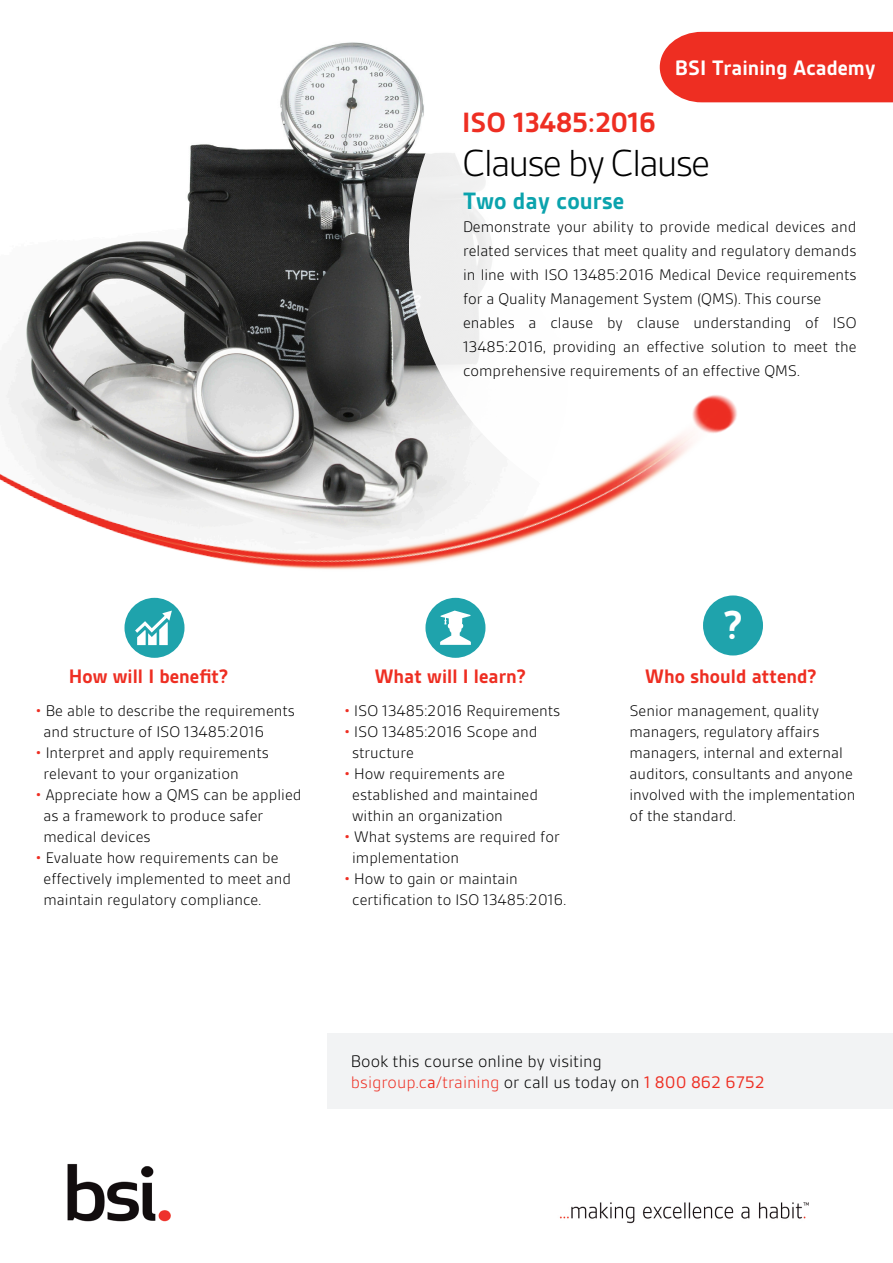
<style>
.page{position:relative;width:893px;height:1263px;background:#fff}
.page>*{position:absolute;margin:0;border:0;box-sizing:border-box;transform-origin:0 0}
.t1{font:700 43.5px "BSI Gesta";color:#fff}
.t2{font:300 40.5px "BSI Gesta";letter-spacing:-.05em;color:#000}
.t3{font:700 30px "BSI Gesta";color:#ee2e22}
.t4{font:700 25.5px "BSI Gesta";color:#0ba3ad}
.t5{font:700 22.5px "BSI Gesta";color:#fff}
.t6{font:700 21px "BSI Gesta";color:#ee2e22}
.t7{font:300 18px/21.6px "BSI Gesta";color:#000}
.t8{font:300 16.5px/24px "BSI Gesta";color:#000;text-align:justify}
.s1{color:#ee2e22}
.s2{font-weight:400;color:#ee2e22}
</style>
<div class="page">
<div style="left:327px;top:1033px;width:566px;height:76px;background:#f2f3f4"></div>
<img style="left:291px;top:42px;width:118px;height:30px">
<img style="left:0;top:72px;width:792px;height:586px">
<div style="left:124px;top:598px;width:60px;height:60px;background:#1fa3ac;border-radius:50%"></div>
<svg style="left:135px;top:611px;width:37px;height:34px"></svg>
<div style="left:425px;top:598px;width:60px;height:60px;background:#1fa3ac;border-radius:50%"></div>
<svg style="left:440px;top:611px;width:31px;height:34px"></svg>
<div style="left:703px;top:595px;width:60px;height:60px;background:#1fa3ac;border-radius:50%"></div>
<div style="left:660px;top:32px;width:233px;height:70px;background:#ee2e22"></div>
<img style="left:67px;top:1164px;width:104px;height:58px">
<img style="left:559px;top:1202px;width:250px;height:22px">
<p class="t3" style="left:462px;top:107px;width:195px">ISO 13485:2016</p>
<p class="t5" style="left:675px;top:56px;width:203px">BSI Training Academy</p>
<p class="t2" style="left:463px;top:142px;width:249px">Clause by Clause</p>
<p class="t4" style="left:463px;top:188px;width:163px">Two day course</p>
<p class="t8" style="left:463px;top:215px;width:395px">Demonstrate your ability to provide medical devices and related services that meet quality and regulatory demands in line with ISO 13485:2016 Medical Device requirements for a Quality Management System (QMS). This course</p>
<p class="t8" style="left:463px;top:311px;width:395px">enables a clause by clause understanding of ISO 13485:2016, providing an effective solution to meet the comprehensive requirements of an effective QMS.</p>
<p class="t6" style="left:69px;top:665px;width:161px">How will I benefit?</p>
<p class="t8" style="left:35px;top:699px;width:261px"><span class="s1">•</span> Be able to describe the requirements</p>
<p class="t8" style="left:44px;top:720px;width:222px">and structure of ISO 13485:2016</p>
<p class="t8" style="left:35px;top:741px;width:235px"><span class="s1">•</span> Interpret and apply requirements</p>
<p class="t8" style="left:44px;top:762px;width:197px">relevant to your organization</p>
<p class="t8" style="left:35px;top:783px;width:268px"><span class="s1">•</span> Appreciate how a QMS can be applied</p>
<p class="t8" style="left:44px;top:804px;width:221px">as a framework to produce safer</p>
<p class="t8" style="left:44px;top:825px;width:109px">medical devices</p>
<p class="t8" style="left:35px;top:846px;width:245px"><span class="s1">•</span> Evaluate how requirements can be</p>
<p class="t8" style="left:44px;top:867px;width:249px">effectively implemented to meet and</p>
<p class="t8" style="left:44px;top:888px;width:219px">maintain regulatory compliance.</p>
<p class="t6" style="left:375px;top:665px;width:153px">What will I learn?</p>
<p class="t8" style="left:344px;top:699px;width:218px"><span class="s1">•</span> ISO 13485:2016 Requirements</p>
<p class="t8" style="left:344px;top:720px;width:195px"><span class="s1">•</span> ISO 13485:2016 Scope and</p>
<p class="t8" style="left:352px;top:741px;width:63px">structure</p>
<p class="t8" style="left:344px;top:762px;width:162px"><span class="s1">•</span> How requirements are</p>
<p class="t8" style="left:352px;top:783px;width:187px">established and maintained</p>
<p class="t8" style="left:352px;top:804px;width:152px">within an organization</p>
<p class="t8" style="left:344px;top:825px;width:217px"><span class="s1">•</span> What systems are required for</p>
<p class="t8" style="left:352px;top:846px;width:109px">implementation</p>
<p class="t8" style="left:344px;top:867px;width:175px"><span class="s1">•</span> How to gain or maintain</p>
<p class="t8" style="left:352px;top:888px;width:215px">certification to ISO 13485:2016.</p>
<p class="t1" style="left:724px;top:602px;width:21px">?</p>
<p class="t6" style="left:645px;top:665px;width:173px">Who should attend?</p>
<p class="t8" style="left:629px;top:699px;width:191px">Senior management, quality</p>
<p class="t8" style="left:629px;top:721px;width:228px;line-height:21px;text-align:left">managers, regulatory affairs managers, internal and external auditors, consultants and anyone involved with the implementation of the standard.</p>
<p class="t7" style="left:351px;top:1050px;width:416px">Book this course online by visiting<br><span class="s1">bsigroup.c</span><span class="s2">a</span><span class="s1">/training</span> or call us today on <span class="s2">1 800 862 6752</span></p>
</div>
